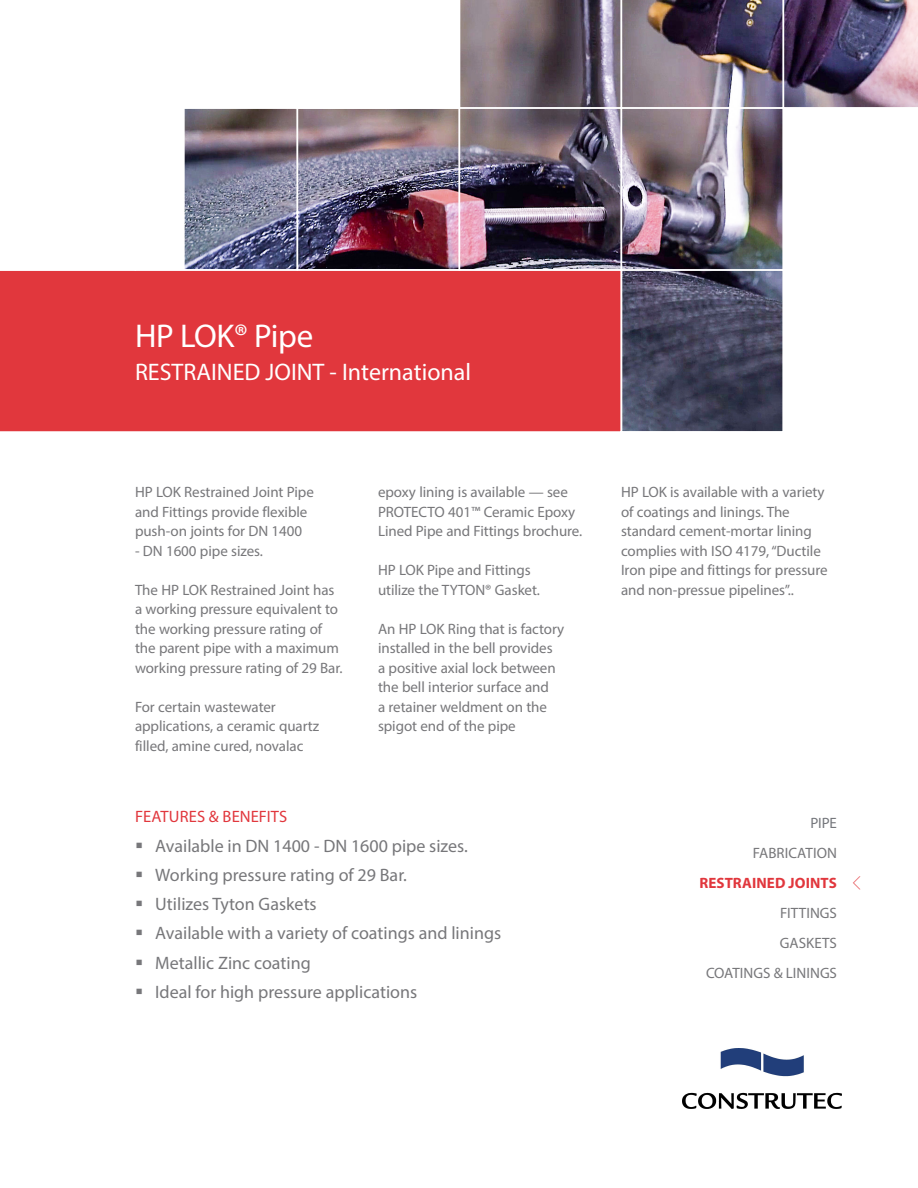
<style>
.page{position:relative;width:918px;height:1188px;background:#fff}
.page>*{position:absolute;margin:0;border:0;box-sizing:border-box;transform-origin:0 0}
.t1{font:33px "Myriad Pro";letter-spacing:-.01em;color:#fff}
.t2{font:24px "Myriad Pro";color:#fff}
.t3{font:18px "Myriad Pro";color:#77777a}
.Body_H3{font:16.5px "Myriad Pro";letter-spacing:.01em;color:#e1373d}
.Body{font:15px/19.5px "Myriad Pro";letter-spacing:-.005em;color:#77777a}
.Menu{font:15px "Myriad Pro";color:#77777a}
.Menu-2{font:700 15px "Myriad Pro";letter-spacing:.01em;color:#e1373d}
.Menu-3{font:15px "Myriad Pro";color:#74767b}
.Menu_Arrow{font:15px "US Pipe";color:#e1373d}
</style>
<div class="page">
<img style="left:184px;top:110px;width:597px;height:320px">
<div style="left:0;top:271px;width:621px;height:161px;background:#e1373d"></div>
<div style="left:621px;top:107px;width:163px;height:164px;border:2px solid #fff"></div>
<div style="left:459px;top:107px;width:163px;height:164px;border:2px solid #fff"></div>
<div style="left:297px;top:107px;width:163px;height:164px;border:2px solid #fff"></div>
<div style="left:135px;top:107px;width:163px;height:164px;border:2px solid #fff"></div>
<svg style="left:0;top:107px;width:136px;height:164px"></svg>
<img style="left:297px;top:0;width:621px;height:109px">
<div style="left:621px;top:269px;width:163px;height:164px;border:2px solid #fff"></div>
<img style="left:683px;top:1049px;width:158px;height:60px">
<p class="t1" style="left:135px;top:315px;width:180px">HP LOK® Pipe</p>
<p class="t2" style="left:135px;top:357px;width:338px">RESTRAINED JOINT - International</p>
<p class="Body" style="left:135px;top:482px;width:180px">HP LOK Restrained Joint Pipe and Fittings provide flexible push-on joints for DN 1400</p>
<p class="Body" style="left:135px;top:541px;width:129px">- DN 1600 pipe sizes.</p>
<p class="Body" style="left:135px;top:580px;width:209px">The HP LOK Restrained Joint has a working pressure equivalent to the working pressure rating of the parent pipe with a maximum working pressure rating of 29 Bar.</p>
<p class="Body" style="left:135px;top:697px;width:186px">For certain wastewater applications, a ceramic quartz filled, amine cured, novalac</p>
<p class="Body" style="left:378px;top:482px;width:206px">epoxy lining is available — see<br>PROTECTO 401™ Ceramic Epoxy<br>Lined Pipe and Fittings brochure.</p>
<p class="Body" style="left:378px;top:560px;width:164px">HP LOK Pipe and Fittings utilize the TYTON® Gasket.</p>
<p class="Body" style="left:378px;top:619px;width:188px">An HP LOK Ring that is factory installed in the bell provides<br>a positive axial lock between the bell interior surface and<br>a retainer weldment on the spigot end of the pipe</p>
<p class="Body_H3" style="left:135px;top:807px;width:154px">FEATURES &amp; BENEFITS</p>
<p class="t3" style="left:155px;top:834px;width:314px">Available in DN 1400 - DN 1600 pipe sizes.</p>
<p class="t3" style="left:155px;top:864px;width:253px">Working pressure rating of 29 Bar.</p>
<p class="t3" style="left:155px;top:893px;width:163px">Utilizes Tyton Gaskets</p>
<p class="t3" style="left:155px;top:922px;width:347px">Available with a variety of coatings and linings</p>
<p class="t3" style="left:155px;top:951px;width:157px">Metallic Zinc coating</p>
<p class="t3" style="left:155px;top:981px;width:264px">Ideal for high pressure applications</p>
<p class="Body" style="left:621px;top:482px;width:208px">HP LOK is available with a variety of coatings and linings. The standard cement-mortar lining complies with ISO 4179, “Ductile<br>Iron pipe and fittings for pressure and non-pressue pipelines”..</p>
<p class="Menu-3" style="left:810px;top:814px;width:28px">PIPE</p>
<p class="Menu" style="left:753px;top:844px;width:86px">FABRICATION</p>
<p class="Menu-2" style="left:699px;top:874px;width:139px">RESTRAINED JOINTS</p>
<p class="Menu" style="left:780px;top:904px;width:58px">FITTINGS</p>
<p class="Menu" style="left:780px;top:934px;width:59px">GASKETS</p>
<p class="Menu" style="left:706px;top:964px;width:133px">COATINGS &amp; LININGS</p>
<p class="Menu_Arrow" style="left:853px;top:877px;width:5px">•</p>
</div>
